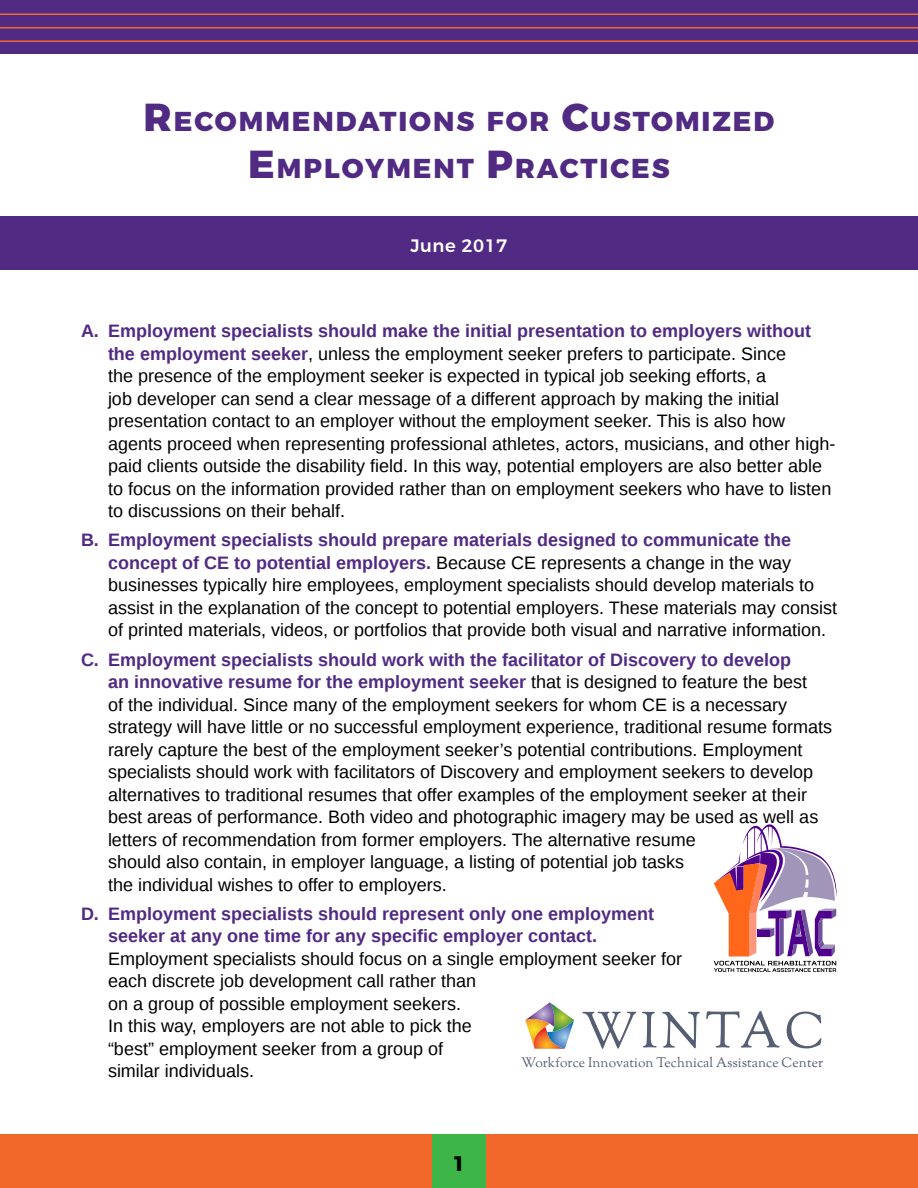
<style>
.page{position:relative;width:918px;height:1188px;background:#fff}
.page>*{position:absolute;margin:0;border:0;box-sizing:border-box;transform-origin:0 0}
.t1{font:50.25px "Goudy St M";letter-spacing:.075em;color:#565e74}
.t2{font:800 27.3px/46.8px "Montserrat";letter-spacing:.07em;color:#512b83;text-align:center}
.t3{font:700 21px "Montserrat";color:#000}
.t4{font:18px/22.5px "Liberation Sans";color:#000}
.Heading_1{font:500 18px "Montserrat";letter-spacing:.03em;color:#fff}
.t5{font:13.65px "Goudy St M";color:#565e74}
.s1{font-size:39px}
.s2{font-weight:700;color:#512b83}
</style>
<div class="page">
<div style="left:0;top:1134px;width:918px;height:54px;background:#f2682b"></div>
<div style="left:432px;top:1134px;width:54px;height:54px;background:#3eb549"></div>
<div style="left:0;top:0;width:918px;height:270px;background:#512b83"></div>
<div style="left:0;top:54px;width:918px;height:162px;background:#fff"></div>
<hr style="left:0;top:14px;width:918px;height:1px;background:#f2682b">
<hr style="left:0;top:40px;width:918px;height:2px;background:#f2682b">
<hr style="left:0;top:27px;width:918px;height:1px;background:#f2682b">
<svg style="left:525px;top:1002px;width:49px;height:47px"></svg>
<svg style="left:714px;top:824px;width:123px;height:148px"></svg>
<p class="t2" style="left:144px;top:98px;width:632px"><span class="s1">R</span>ECOMMENDATIONS FOR <span class="s1">C</span>USTOMIZED<br><span class="s1">E</span>MPLOYMENT <span class="s1">P</span>RACTICES</p>
<p class="Heading_1" style="left:411px;top:234px;width:98px">June 2017</p>
<p class="t4" style="left:108px;top:320px;width:729px;text-indent:-27px"><span class="s2">A. Employment specialists should make the initial presentation to employers without the employment seeker</span>, unless the employment seeker prefers to participate. Since<br>the presence of the employment seeker is expected in typical job seeking efforts, a<br>job developer can send a clear message of a different approach by making the initial presentation contact to an employer without the employment seeker. This is also how agents proceed when representing professional athletes, actors, musicians, and other high&shy;paid clients outside the disability field. In this way, potential employers are also better able to focus on the information provided rather than on employment seekers who have to listen to discussions on their behalf.</p>
<p class="t4" style="left:108px;top:530px;width:731px;text-indent:-27px"><span class="s2">B. Employment specialists should prepare materials designed to communicate the concept of CE to potential employers.</span> Because CE represents a change in the way businesses typically hire employees, employment specialists should develop materials to assist in the explanation of the concept to potential employers. These materials may consist of printed materials, videos, or portfolios that provide both visual and narrative information.</p>
<p class="t4" style="left:108px;top:649px;width:726px;text-indent:-27px"><span class="s2">C. Employment specialists should work with the facilitator of Discovery to develop<br>an innovative resume for the employment seeker</span> that is designed to feature the best<br>of the individual. Since many of the employment seekers for whom CE is a necessary strategy will have little or no successful employment experience, traditional resume formats rarely capture the best of the employment seeker’s potential contributions. Employment specialists should work with facilitators of Discovery and employment seekers to develop alternatives to traditional resumes that offer examples of the employment seeker at their best areas of performance. Both video and photographic imagery may be used as well as letters of recommendation from former employers. The alternative resume<br>should also contain, in employer language, a listing of potential job tasks<br>the individual wishes to offer to employers.</p>
<p class="t4" style="left:108px;top:903px;width:576px;text-indent:-27px"><span class="s2">D. Employment specialists should represent only one employment seeker at any one time for any specific employer contact.<br></span>Employment specialists should focus on a single employment seeker for each discrete job development call rather than<br>on a group of possible employment seekers.<br>In this way, employers are not able to pick the<br>“best” employment seeker from a group of<br>similar individuals.</p>
<p class="t1" style="left:581px;top:999px;width:245px">WINTAC</p>
<p class="t5" style="left:521px;top:1054px;width:304px">Workforce Innovation Technical Assistance Center</p>
<p class="t3" style="left:453px;top:1151px;width:14px">1</p>
</div>
